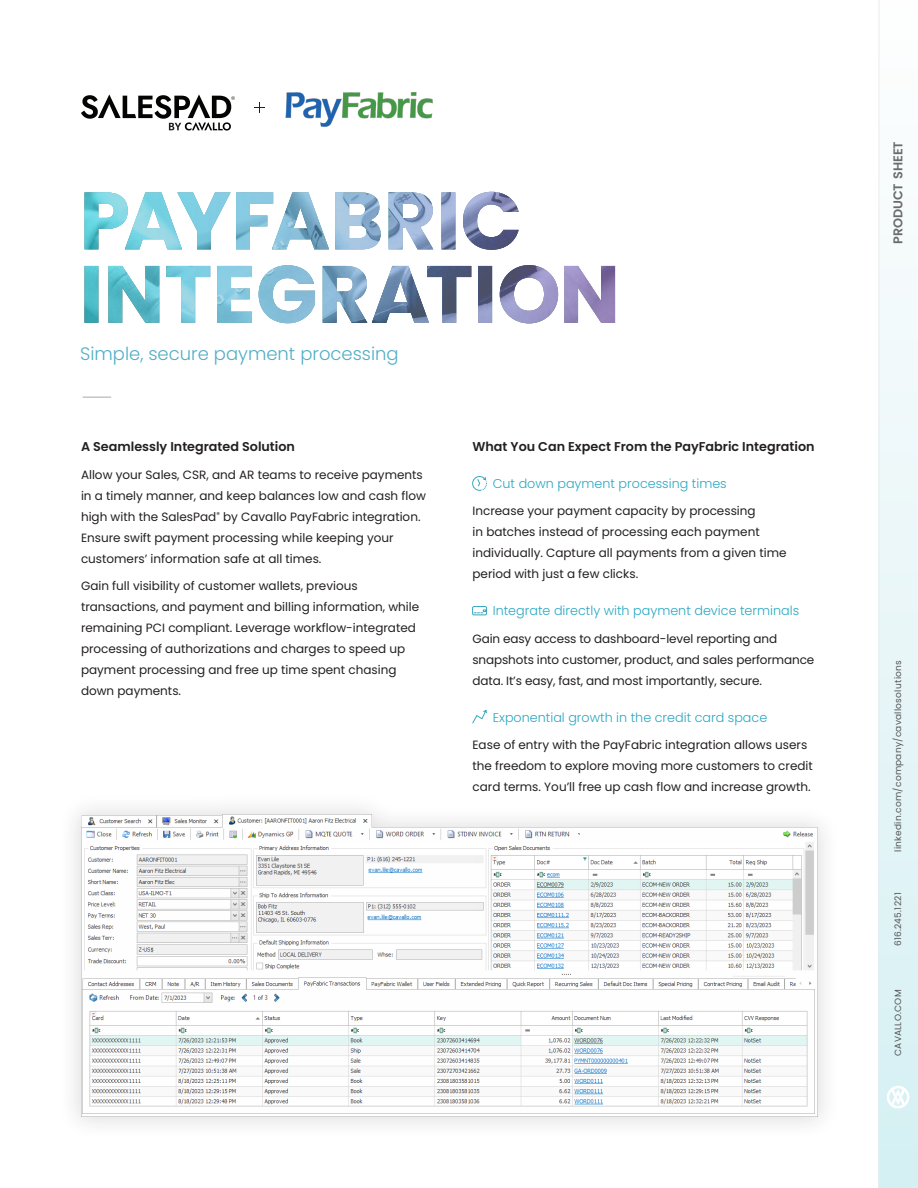
<style>
.page{position:relative;width:918px;height:1188px;background:#fff}
.page>*{position:absolute;margin:0;border:0;box-sizing:border-box;transform-origin:0 0}
.t1{font:300 18px "Poppins";color:#51aec6}
.Paragraph_Head{font:300 12.75px "Poppins";color:#29a8c2}
.Paragraph_Head-2{font:600 12.75px "Poppins";color:#231f20}
.t2{font:600 12.75px "Poppins";color:#535455}
.t3{font:12px/21px "Poppins";color:#231f20}
.t4{font:9px "Poppins";letter-spacing:.03em;color:#535355}
</style>
<div class="page">
<img style="left:285px;top:92px;width:148px;height:35px">
<svg style="left:83px;top:397px;width:28px;height:1px"></svg>
<div style="left:878px;top:0;width:40px;height:1188px;background:linear-gradient(to bottom,#fefefe,#d5f0f3)"></div>
<svg style="left:887px;top:1086px;width:22px;height:22px"></svg>
<hr style="left:879px;top:0;width:1px;height:1188px;background:#ececee">
<svg style="left:81px;top:94px;width:154px;height:37px"></svg>
<svg style="left:255px;top:102px;width:10px;height:11px"></svg>
<svg style="left:472px;top:476px;width:15px;height:15px"></svg>
<svg style="left:472px;top:606px;width:15px;height:9px"></svg>
<svg style="left:472px;top:710px;width:15px;height:14px"></svg>
<div style="left:57px;top:791px;width:784px;height:349px;background:#231f20;opacity:.15"></div>
<img style="left:81px;top:814px;width:737px;height:303px">
<svg style="left:85px;top:192px;width:530px;height:131px"></svg>
<p class="t1" style="left:80px;top:344px;width:320px">Simple, secure payment processing</p>
<p class="Paragraph_Head-2" style="left:81px;top:439px;width:216px">A Seamlessly Integrated Solution</p>
<p class="t3" style="left:81px;top:464px;width:346px">Allow your Sales, CSR, and AR teams to receive payments in a timely manner, and keep balances low and cash flow high with the SalesPad<sup>®</sup> by Cavallo PayFabric integration.<br>Ensure swift payment processing while keeping your customers’ information safe at all times.</p>
<p class="t3" style="left:81px;top:576px;width:340px">Gain full visibility of customer wallets, previous transactions, and payment and billing information, while remaining PCI compliant. Leverage workflow-integrated processing of authorizations and charges to speed up payment processing and free up time spent chasing down payments.</p>
<p class="Paragraph_Head-2" style="left:472px;top:439px;width:344px">What You Can Expect From the PayFabric Integration</p>
<p class="Paragraph_Head" style="left:493px;top:476px;width:236px">Cut down payment processing times</p>
<p class="t3" style="left:472px;top:501px;width:316px">Increase your payment capacity by processing<br>in batches instead of processing each payment individually. Capture all payments from a given time period with just a few clicks.</p>
<p class="Paragraph_Head" style="left:493px;top:603px;width:308px">Integrate directly with payment device terminals</p>
<p class="t3" style="left:472px;top:628px;width:343px">Gain easy access to dashboard-level reporting and snapshots into customer, product, and sales performance data. It’s easy, fast, and most importantly, secure.</p>
<p class="Paragraph_Head" style="left:493px;top:710px;width:276px">Exponential growth in the credit card space</p>
<p class="t3" style="left:472px;top:735px;width:342px">Ease of entry with the PayFabric integration allows users the freedom to explore moving more customers to credit card terms. You’ll free up cash flow and increase growth.</p>
<p class="t2" style="left:891px;top:244px;width:104px;rotate:-90deg">PRODUCT SHEET</p>
<p class="t4" style="left:893px;top:852px;width:193px;rotate:-90deg">linkedin.com/company/cavallosolutions</p>
<p class="t4" style="left:893px;top:946px;width:55px;rotate:-90deg">616.245.1221</p>
<p class="t4" style="left:893px;top:1056px;width:68px;rotate:-90deg">CAVALLO.COM</p>
</div>
